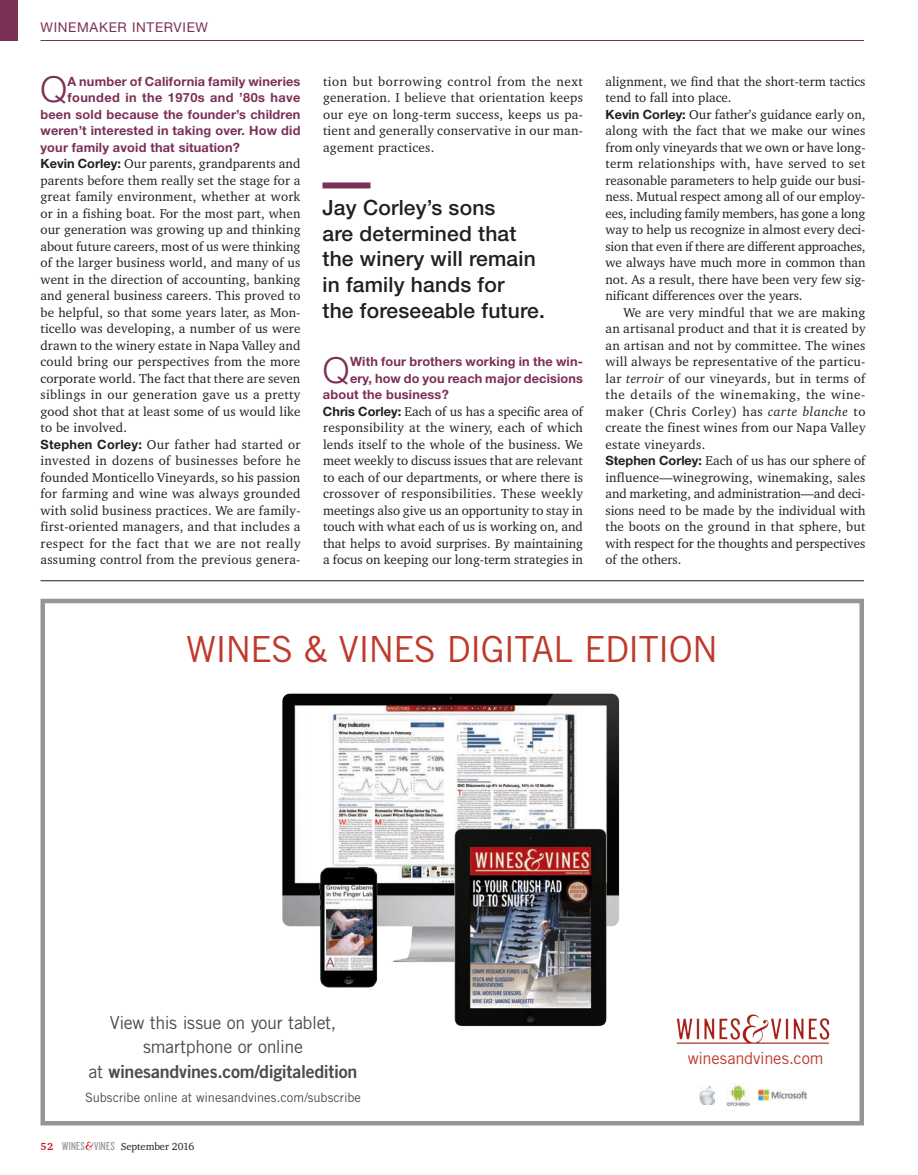
<style>
.page{position:relative;width:918px;height:1175px;background:#fff}
.page>*{position:absolute;margin:0;border:0;box-sizing:border-box;transform-origin:0 0}
.t1{font:36px "Trade Gothic LT Std";letter-spacing:-.03em;color:#be3b2c}
.WI_Question{font:300 35.85px "Helvetica Neue LT Std";color:#7b3055}
.PQ_1_Col{font:500 21px/25.5px "Helvetica Neue LT Std";letter-spacing:.01em;color:#231f20}
.t2{font:17.85px/24.6px "Trade Gothic LT Std";letter-spacing:-.015em;color:#4b4c4d;text-align:center}
.t3{font:16.5px "Trade Gothic LT Std";letter-spacing:-.015em;color:#be3b2c}
.t4{font:13.5px "Helvetica Neue LT Std";letter-spacing:.05em;color:#7b3055}
.WI_WinemakerAnswer{font:13.2px/16.5px "Charter BT Pro";color:#231f20;text-align:justify}
.Text{font:13.2px/16.5px "Charter BT Pro";letter-spacing:.02em;color:#231f20;text-align:justify}
.t5{font:12.9px "Trade Gothic LT Std";letter-spacing:-.005em;color:#4b4c4d}
.WI_Question-2{font:700 12.75px "Helvetica Neue LT Std";letter-spacing:.015em;color:#7b3055}
.t6{font:10.5px "Charter BT Pro";letter-spacing:-.01em;color:#231f20}
.s1{font-family:"Helvetica Neue LT Std";font-weight:700;font-size:12.75px}
.s2{font-style:italic}
.s3{font-family:"Trade Gothic LT Std Bd 2"}
.s4{font-weight:700;color:#c5172c}
.s5{font-family:"Knockout HTF28 Junior Featherwt";font-size:12px;color:#939598}
.s6{font-family:"Bernhard Modern Std";font-weight:700;font-size:12.75px;color:#c5172c}
</style>
<div class="page">
<div style="left:0;top:0;width:18px;height:40px;background:#7b3055"></div>
<hr style="left:40px;top:40px;width:824px;height:1px;background:#7b3055">
<hr style="left:40px;top:580px;width:824px;height:1px;background:#231f20">
<div style="left:322px;top:182px;width:48px;height:6px;background:#7b3055"></div>
<img style="left:282px;top:693px;width:338px;height:269px">
<img style="left:453px;top:828px;width:156px;height:199px">
<img style="left:318px;top:867px;width:60px;height:121px">
<img style="left:676px;top:1014px;width:154px;height:30px">
<img style="left:759px;top:1089px;width:47px;height:11px">
<img style="left:726px;top:1083px;width:24px;height:23px">
<img style="left:700px;top:1086px;width:15px;height:18px">
<div style="left:40px;top:598px;width:824px;height:527px;border:4px solid #939598"></div>
<p class="t4" style="left:40px;top:19px;width:169px">WINEMAKER INTERVIEW</p>
<p class="WI_Question" style="left:40px;top:67px;width:28px">Q</p>
<p class="WI_Question-2" style="left:68px;top:73px;width:234px">A number of California family wineries</p>
<p class="WI_Question-2" style="left:68px;top:90px;width:235px">founded in the 1970s and ’80s have</p>
<p class="WI_Question-2" style="left:40px;top:106px;width:262px">been sold because the founder’s children</p>
<p class="WI_Question-2" style="left:40px;top:123px;width:262px">weren’t interested in taking over. How did</p>
<p class="WI_Question-2" style="left:40px;top:139px;width:201px">your family avoid that situation?</p>
<p class="WI_WinemakerAnswer" style="left:40px;top:155px;width:262px"><span class="s1">Kevin Corley:</span> Our parents, grandparents and parents before them really set the stage for a great family environment, whether at work or in a fishing boat. For the most part, when our generation was growing up and thinking about future careers, most of us were thinking of the larger business world, and many of us went in the direction of accounting, banking and general business careers. This proved to be helpful, so that some years later, as Mon&shy;ticello was developing, a number of us were drawn to the winery estate in Napa Valley and could bring our perspectives from the more corporate world. The fact that there are seven siblings in our generation gave us a pretty good shot that at least some of us would like to be involved.</p>
<p class="WI_WinemakerAnswer" style="left:40px;top:436px;width:262px"><span class="s1">Stephen Corley:</span> Our father had started or invested in dozens of businesses before he founded Monticello Vineyards, so his passion for farming and wine was always grounded with solid business practices. We are family&shy;first-oriented managers, and that includes a respect for the fact that we are not really assuming control from the previous genera-</p>
<p class="WI_WinemakerAnswer" style="left:323px;top:73px;width:262px">tion but borrowing control from the next generation. I believe that orientation keeps our eye on long-term success, keeps us pa&shy;tient and generally conservative in our man&shy;agement practices.</p>
<p class="PQ_1_Col" style="left:322px;top:195px;width:224px">Jay Corley’s sons<br>are determined that the winery will remain in family hands for<br>the foreseeable future.</p>
<p class="WI_Question" style="left:323px;top:348px;width:28px">Q</p>
<p class="WI_Question-2" style="left:350px;top:354px;width:234px">With four brothers working in the win-</p>
<p class="WI_Question-2" style="left:350px;top:370px;width:234px">ery, how do you reach major decisions</p>
<p class="WI_Question-2" style="left:323px;top:387px;width:127px">about the business?</p>
<p class="WI_WinemakerAnswer" style="left:323px;top:403px;width:262px"><span class="s1">Chris Corley:</span> Each of us has a specific area of responsibility at the winery, each of which lends itself to the whole of the business. We meet weekly to discuss issues that are relevant to each of our departments, or where there is crossover of responsibilities. These weekly meetings also give us an opportunity to stay in touch with what each of us is working on, and that helps to avoid surprises. By maintaining a focus on keeping our long-term strategies in</p>
<p class="WI_WinemakerAnswer" style="left:606px;top:73px;width:262px">alignment, we find that the short-term tactics tend to fall into place.</p>
<p class="WI_WinemakerAnswer" style="left:606px;top:106px;width:262px"><span class="s1">Kevin Corley:</span> Our father’s guidance early on, along with the fact that we make our wines from only vineyards that we own or have long&shy;term relationships with, have served to set reasonable parameters to help guide our busi&shy;ness. Mutual respect among all of our employ&shy;ees, including family members, has gone a long way to help us recognize in almost every deci&shy;sion that even if there are different approaches, we always have much more in common than not. As a result, there have been very few sig&shy;nificant differences over the years.</p>
<p class="Text" style="left:606px;top:304px;width:262px;text-indent:18px">We are very mindful that we are making an artisanal product and that it is created by an artisan and not by committee. The wines will always be representative of the particu&shy;lar <span class="s2">terroir</span> of our vineyards, but in terms of the details of the winemaking, the wine&shy;maker (Chris Corley) has <span class="s2">carte blanche</span> to create the finest wines from our Napa Valley estate vineyards.</p>
<p class="WI_WinemakerAnswer" style="left:606px;top:452px;width:262px"><span class="s1">Stephen Corley:</span> Each of us has our sphere of influence—winegrowing, winemaking, sales and marketing, and administration—and deci&shy;sions need to be made by the individual with the boots on the ground in that sphere, but with respect for the thoughts and perspectives of the others.</p>
<p class="t1" style="left:186px;top:627px;width:533px">WINES &amp; VINES DIGITAL EDITION</p>
<p class="t2" style="left:88px;top:1009px;width:271px">View this issue on your tablet, smartphone or online<br>at <span class="s3">winesandvines.com/digitaledition</span></p>
<p class="t5" style="left:85px;top:1089px;width:277px">Subscribe online at winesandvines.com/subscribe</p>
<p class="t6" style="left:40px;top:1140px;width:155px"><span class="s4">52</span> <span class="s5">WINES</span><span class="s6">&amp;</span><span class="s5">VINES</span> September 2016</p>
<p class="t3" style="left:688px;top:1048px;width:137px">winesandvines.com</p>
</div>
